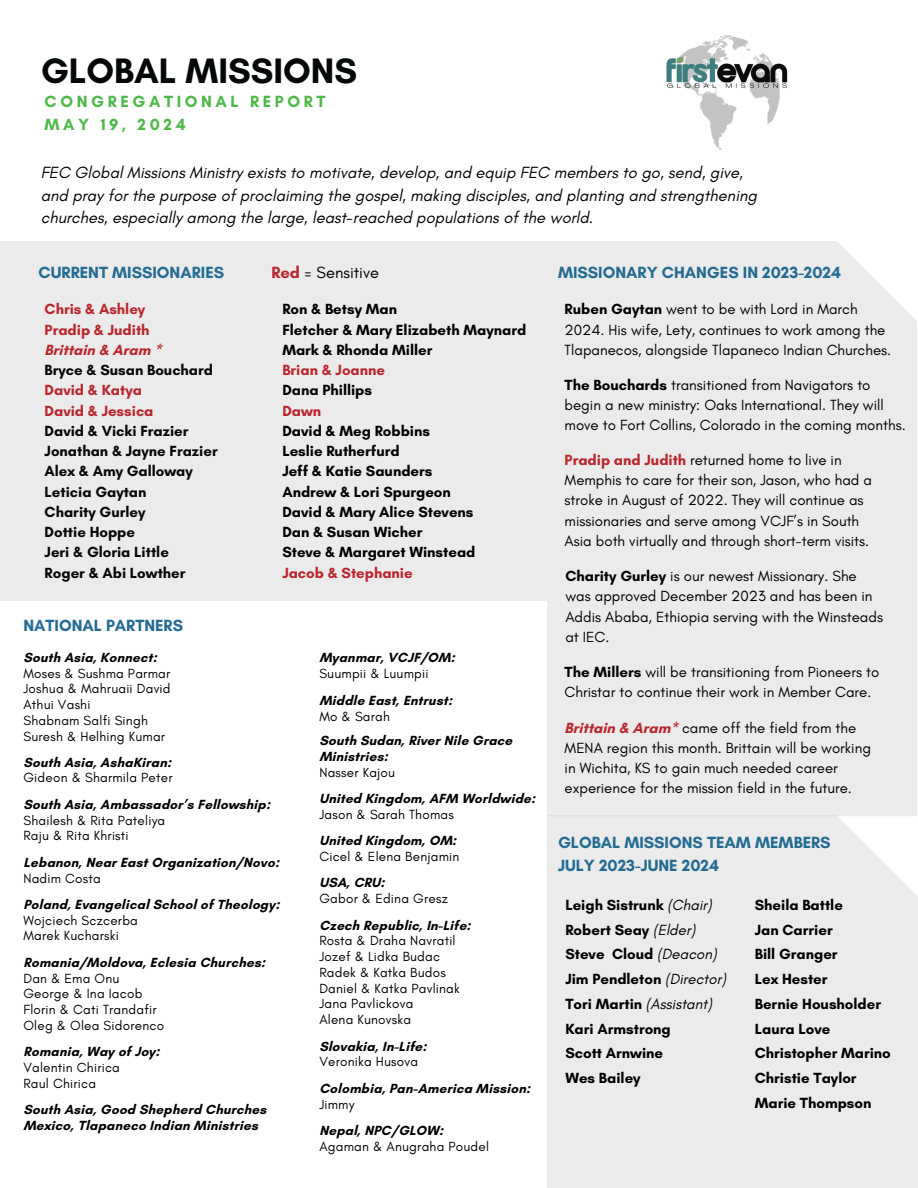
<style>
.page{position:relative;width:918px;height:1188px;background:#fff}
.page>*{position:absolute;margin:0;border:0;box-sizing:border-box;transform-origin:0 0}
.t1{font:700 36px "Glacial Indifference";color:#050808}
.t2{font:italic 16.5px/22.5px "Glacial Indifference";color:#000}
.t3{font:700 16.5px/22.5px "Glacial Indifference";color:#246c93}
.t4{font:700 16.5px/22.5px "Glacial Indifference";letter-spacing:.22em;color:#4eb849}
.t5{font:16.5px "Glacial Indifference";color:#000}
.t6{font:15px/20.2px "Glacial Indifference";color:#000}
.t7{font:700 15px/24.8px "Glacial Indifference";color:#000}
.t8{font:700 15px/20.2px "Glacial Indifference";color:#050808}
.t9{font:13.5px "Glacial Indifference";letter-spacing:.015em;color:#000}
.t10{font:700 13.5px/15.8px "Glacial Indifference";letter-spacing:.015em;color:#000}
.s1{font-weight:700;color:#ba262d}
.s2{color:#ba262d}
.s3{font-weight:700}
.s4{font-weight:400;font-style:italic}
</style>
<div class="page">
<img style="left:666px;top:35px;width:122px;height:115px">
<div style="left:0;top:241px;width:917px;height:574px;background:#ebebeb"></div>
<div style="left:0;top:601px;width:547px;height:571px;background:#fff"></div>
<div style="left:547px;top:815px;width:371px;height:373px;background:#ebebeb"></div>
<h2 class="t1" style="left:41px;top:49px;width:318px">GLOBAL MISSIONS</h2>
<h1 class="t4" style="left:45px;top:90px;width:282px">CONGREGATIONAL REPORT<br>MAY 19, 2024</h1>
<h2 class="t2" style="left:41px;top:161px;width:718px">FEC Global Missions Ministry exists to motivate, develop, and equip FEC members to go, send, give, and pray for the purpose of proclaiming the gospel, making disciples, and planting and strengthening churches, especially among the large, least-reached populations of the world.</h2>
<h4 class="t3" style="left:39px;top:260px;width:187px">CURRENT MISSIONARIES</h4>
<h4 class="t5" style="left:271px;top:262px;width:109px"><span class="s1">Red</span> = Sensitive</h4>
<h4 class="t3" style="left:558px;top:260px;width:285px">MISSIONARY CHANGES IN 2023-2024</h4>
<h4 class="t8" style="left:45px;top:299px;width:175px"><span class="s2">Chris &amp; Ashley<br>Pradip &amp; Judith<br>Brittain &amp; Aram *<br></span>Bryce &amp; Susan Bouchard<br><span class="s2">David &amp; Katya<br>David &amp; Jessica<br></span>David &amp; Vicki Frazier<br>Jonathan &amp; Jayne Frazier<br>Alex &amp; Amy Galloway<br>Leticia Gaytan<br>Charity Gurley<br>Dottie Hoppe<br>Jeri &amp; Gloria Little<br>Roger &amp; Abi Lowther</h4>
<h2 class="t3" style="left:23px;top:614px;width:161px">NATIONAL PARTNERS</h2>
<h4 class="t7" style="left:282px;top:299px;width:245px;line-height:20.2px">Ron &amp; Betsy Man<br>Fletcher &amp; Mary Elizabeth Maynard<br>Mark &amp; Rhonda Miller<br><span class="s2">Brian &amp; Joanne<br></span>Dana Phillips<br><span class="s2">Dawn<br></span>David &amp; Meg Robbins<br>Leslie Rutherfurd<br>Jeff &amp; Katie Saunders<br>Andrew &amp; Lori Spurgeon<br>David &amp; Mary Alice Stevens<br>Dan &amp; Susan Wicher<br>Steve &amp; Margaret Winstead<br><span class="s2">Jacob &amp; Stephanie</span></h4>
<h3 class="t6" style="left:565px;top:299px;width:328px"><span class="s3">Ruben Gaytan</span> went to be with Lord in March<br>2024. His wife, Lety, continues to work among the<br>Tlapanecos, alongside Tlapaneco Indian Churches.</h3>
<h3 class="t6" style="left:565px;top:374px;width:343px"><span class="s3">The Bouchards</span> transitioned from Navigators to begin a new ministry: Oaks International. They will move to Fort Collins, Colorado in the coming months.</h3>
<h2 class="t6" style="left:565px;top:449px;width:309px"><span class="s1">Pradip and Judith</span> returned home to live in Memphis to care for their son, Jason, who had a stroke in August of 2022. They will continue as missionaries and serve among VCJF’s in South Asia both virtually and through short-term visits.</h2>
<h4 class="t6" style="left:565px;top:566px;width:319px"><span class="s3">Charity Gurley</span> is our newest Missionary. She was approved December 2023 and has been in Addis Ababa, Ethiopia serving with the Winsteads at IEC.</h4>
<h4 class="t6" style="left:565px;top:662px;width:316px"><span class="s3">The Millers</span> will be transitioning from Pioneers to<br>Christar to continue their work in Member Care.</h4>
<h4 class="t6" style="left:565px;top:717px;width:308px"><span class="s1">Brittain &amp; Aram*</span> came off the field from the MENA region this month. Brittain will be working in Wichita, KS to gain much needed career experience for the mission field in the future.</h4>
<p class="t10" style="left:23px;top:649px;width:135px">South Asia, Konnect:</p>
<p class="t9" style="left:23px;top:665px;width:148px">Moses &amp; Sushma Parmar</p>
<p class="t9" style="left:23px;top:681px;width:149px">Joshua &amp; Mahruaii David</p>
<p class="t9" style="left:23px;top:696px;width:69px">Athui Vashi</p>
<p class="t9" style="left:23px;top:712px;width:126px">Shabnam Salfi Singh</p>
<p class="t9" style="left:23px;top:728px;width:143px">Suresh &amp; Helhing Kumar</p>
<p class="t10" style="left:23px;top:754px;width:149px">South Asia, AshaKiran:</p>
<p class="t9" style="left:23px;top:770px;width:151px">Gideon &amp; Sharmila Peter</p>
<p class="t10" style="left:23px;top:796px;width:248px">South Asia, Ambassador’s Fellowship:</p>
<p class="t9" style="left:23px;top:812px;width:143px">Shailesh &amp; Rita Pateliya</p>
<p class="t9" style="left:23px;top:827px;width:107px">Raju &amp; Rita Khristi</p>
<p class="t10" style="left:23px;top:854px;width:257px">Lebanon, Near East Organization/Novo:</p>
<p class="t9" style="left:23px;top:870px;width:79px">Nadim Costa</p>
<p class="t10" style="left:23px;top:896px;width:258px">Poland, Evangelical School of Theology:</p>
<p class="t9" style="left:23px;top:912px;width:116px">Wojciech Sczcerba</p>
<p class="t9" style="left:23px;top:928px;width:97px">Marek Kucharski</p>
<p class="t10" style="left:23px;top:954px;width:243px">Romania/Moldova, Eclesia Churches:</p>
<p class="t9" style="left:23px;top:970px;width:98px">Dan &amp; Ema Onu</p>
<p class="t9" style="left:23px;top:986px;width:121px">George &amp; Ina Iacob</p>
<h5 class="t9" style="left:23px;top:1001px;width:135px">Florin &amp; Cati Trandafir</h5>
<p class="t9" style="left:23px;top:1017px;width:142px">Oleg &amp; Olea Sidorenco</p>
<p class="t10" style="left:23px;top:1044px;width:138px">Romania, Way of Joy:</p>
<h2 class="t9" style="left:23px;top:1059px;width:98px">Valentin Chirica</h2>
<h4 class="t9" style="left:23px;top:1075px;width:74px">Raul Chirica</h4>
<h3 class="t10" style="left:23px;top:1102px;width:245px">South Asia, Good Shepherd Churches<br>Mexico, Tlapaneco Indian Ministries</h3>
<p class="t10" style="left:319px;top:649px;width:137px">Myanmar, VCJF/OM:</p>
<p class="t9" style="left:319px;top:665px;width:111px">Suumpii &amp; Luumpii</p>
<p class="t10" style="left:319px;top:693px;width:134px">Middle East, Entrust:</p>
<p class="t9" style="left:319px;top:708px;width:72px">Mo &amp; Sarah</p>
<p class="t10" style="left:319px;top:733px;width:195px">South Sudan, River Nile Grace<br>Ministries:</p>
<p class="t9" style="left:319px;top:764px;width:77px">Nasser Kajou</p>
<p class="t10" style="left:319px;top:790px;width:218px">United Kingdom, AFM Worldwide:</p>
<p class="t9" style="left:319px;top:806px;width:136px">Jason &amp; Sarah Thomas</p>
<p class="t10" style="left:319px;top:833px;width:138px">United Kingdom, OM:</p>
<p class="t9" style="left:319px;top:848px;width:142px">Cicel &amp; Elena Benjamin</p>
<p class="t10" style="left:319px;top:875px;width:67px">USA, CRU:</p>
<p class="t9" style="left:319px;top:890px;width:130px">Gabor &amp; Edina Gresz</p>
<p class="t10" style="left:319px;top:917px;width:153px">Czech Republic, In-Life:</p>
<p class="t9" style="left:319px;top:933px;width:138px">Rosta &amp; Draha Navratil</p>
<p class="t9" style="left:319px;top:948px;width:122px">Jozef &amp; Lidka Budac</p>
<p class="t9" style="left:319px;top:964px;width:128px">Radek &amp; Katka Budos</p>
<p class="t9" style="left:319px;top:980px;width:142px">Daniel &amp; Katka Pavlinak</p>
<p class="t9" style="left:319px;top:996px;width:96px">Jana Pavlickova</p>
<p class="t9" style="left:319px;top:1011px;width:93px">Alena Kunovska</p>
<p class="t10" style="left:319px;top:1038px;width:109px">Slovakia, In-Life:</p>
<p class="t9" style="left:319px;top:1054px;width:100px">Veronika Husova</p>
<p class="t10" style="left:319px;top:1080px;width:212px">Colombia, Pan-America Mission:</p>
<p class="t9" style="left:319px;top:1096px;width:37px">Jimmy</p>
<p class="t10" style="left:319px;top:1122px;width:125px">Nepal, NPC/GLOW:</p>
<p class="t9" style="left:319px;top:1138px;width:171px">Agaman &amp; Anugraha Poudel</p>
<p class="t3" style="left:558px;top:831px;width:274px">GLOBAL MISSIONS TEAM MEMBERS<br>JULY 2023-JUNE 2024</p>
<p class="t7" style="left:565px;top:892px;width:162px">Leigh Sistrunk <span class="s4">(Chair)<br></span>Robert Seay <span class="s4">(Elder)<br></span>Steve Cloud <span class="s4">(Deacon)<br></span>Jim Pendleton <span class="s4">(Director)<br></span>Tori Martin <span class="s4">(Assistant)<br></span>Kari Armstrong<br>Scott Arnwine<br>Wes Bailey</p>
<p class="t7" style="left:755px;top:892px;width:138px">Sheila Battle<br>Jan Carrier<br>Bill Granger<br>Lex Hester<br>Bernie Housholder<br>Laura Love<br>Christopher Marino<br>Christie Taylor<br>Marie Thompson</p>
</div>
